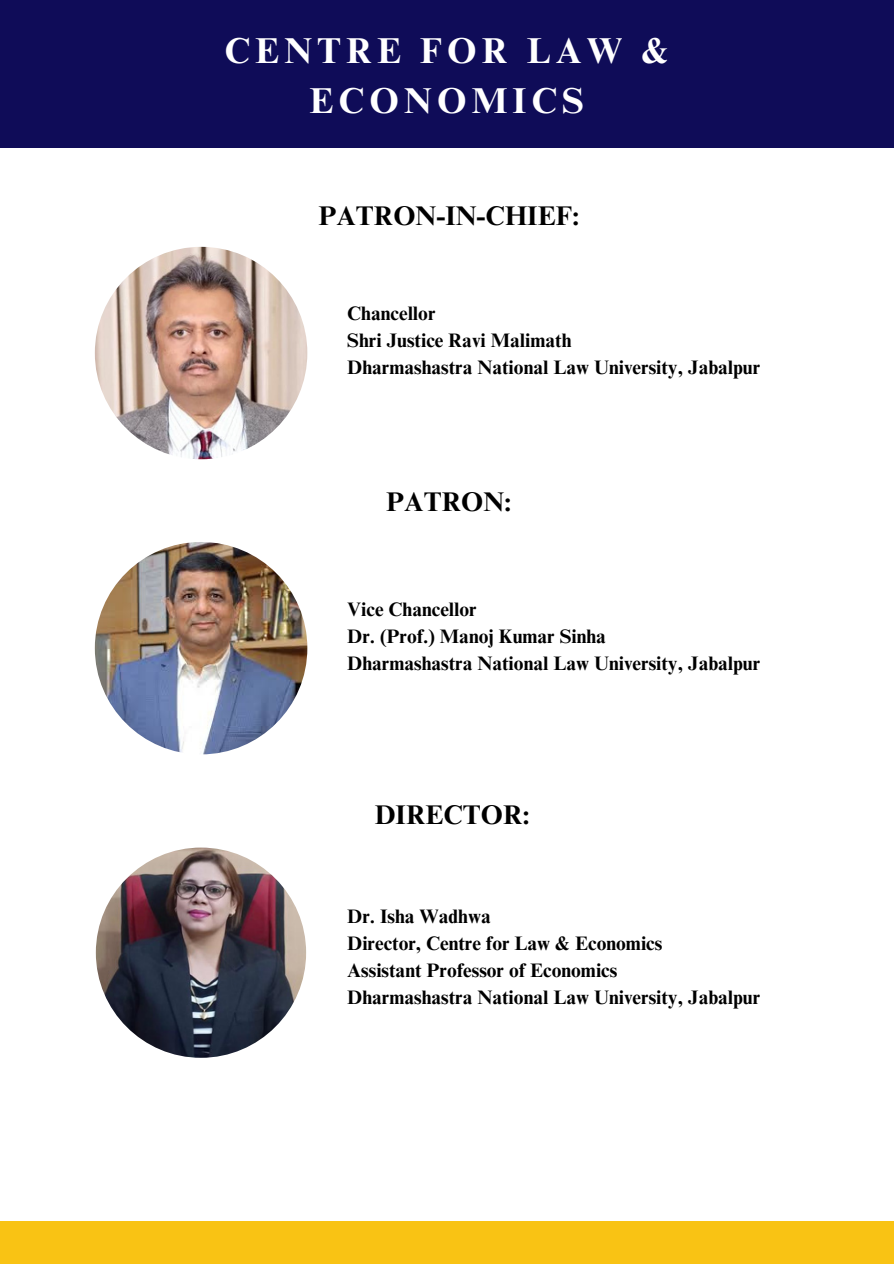
<style>
.page{position:relative;width:894px;height:1264px;background:#fff}
.page>*{position:absolute;margin:0;border:0;box-sizing:border-box;transform-origin:0 0}
.t1{font:700 36px/49.5px "Times NRMT Pro";letter-spacing:.14em;color:#fff;text-align:center}
.t2{font:700 27px "Times NRMT Pro";color:#000}
.t3{font:700 19.5px "Times NRMT Pro";color:#000}
</style>
<div class="page">
<div style="left:0;top:0;width:893px;height:148px;background:#0f0c58"></div>
<div style="left:0;top:1221px;width:893px;height:42px;background:#f9c314"></div>
<img style="left:95px;top:247px;width:212px;height:212px;border-radius:50%">
<img style="left:95px;top:542px;width:212px;height:212px;border-radius:50%">
<img style="left:95px;top:847px;width:212px;height:211px">
<h1 class="t1" style="left:224px;top:31px;width:446px">CENTRE FOR LAW &amp;<br>ECONOMICS</h1>
<h2 class="t2" style="left:318px;top:205px;width:262px">PATRON-IN-CHIEF:</h2>
<p class="t3" style="left:347px;top:306px;width:90px">Chancellor</p>
<h2 class="t3" style="left:347px;top:333px;width:226px">Shri Justice Ravi Malimath</h2>
<p class="t3" style="left:347px;top:360px;width:414px">Dharmashastra National Law University, Jabalpur</p>
<p class="t2" style="left:386px;top:491px;width:127px">PATRON:</p>
<p class="t3" style="left:347px;top:601px;width:131px">Vice Chancellor</p>
<p class="t3" style="left:347px;top:628px;width:260px">Dr. (Prof.) Manoj Kumar Sinha</p>
<h2 class="t3" style="left:347px;top:655px;width:414px">Dharmashastra National Law University, Jabalpur</h2>
<p class="t2" style="left:374px;top:804px;width:156px">DIRECTOR:</p>
<p class="t3" style="left:347px;top:909px;width:145px">Dr. Isha Wadhwa</p>
<p class="t3" style="left:347px;top:936px;width:316px">Director, Centre for Law &amp; Economics</p>
<p class="t3" style="left:347px;top:963px;width:271px">Assistant Professor of Economics</p>
<p class="t3" style="left:347px;top:990px;width:414px">Dharmashastra National Law University, Jabalpur</p>
</div>
